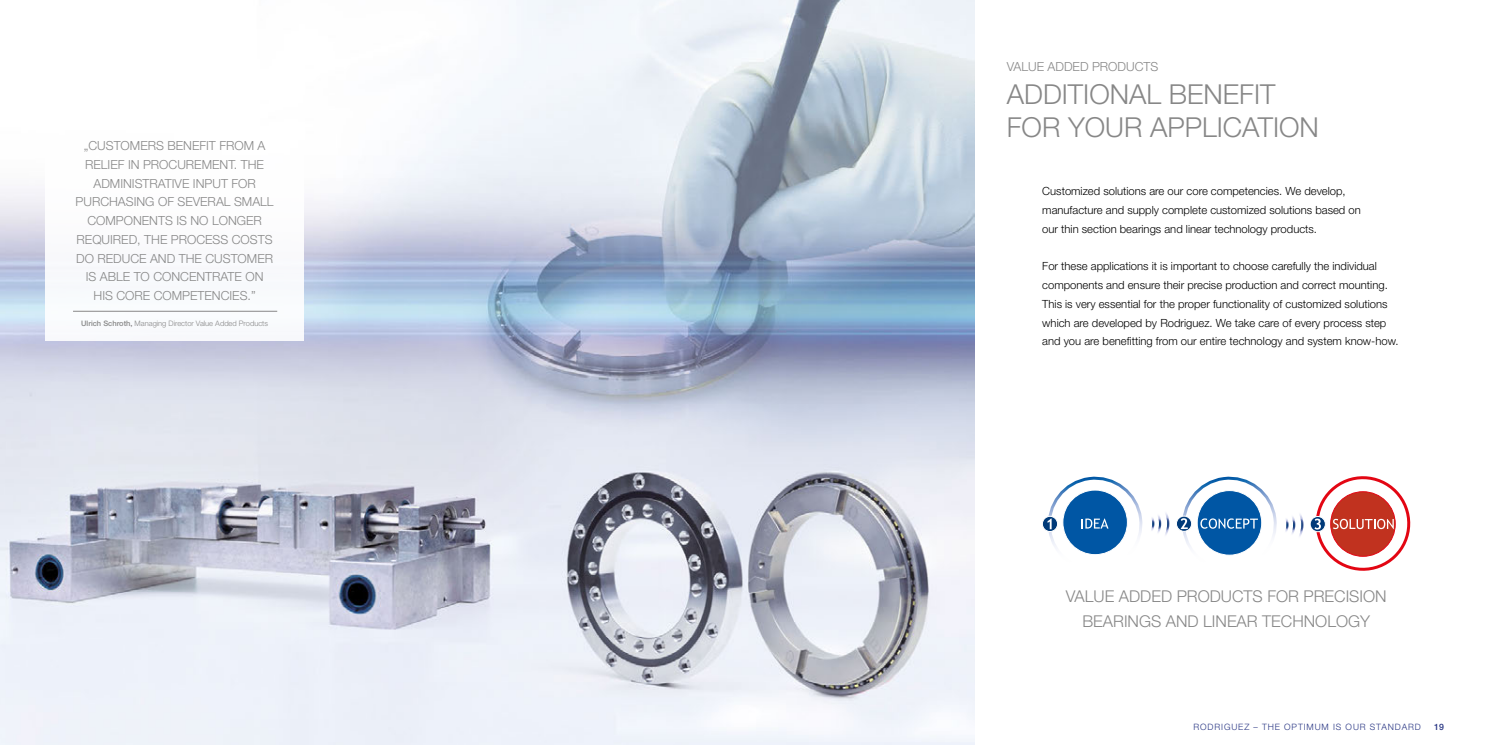
<style>
.page{position:relative;width:1489px;height:745px;background:#fff}
.page>*{position:absolute;margin:0;border:0;box-sizing:border-box;transform-origin:0 0}
.t1{font:300 27.5px/33px "Helvetica Neue LT";color:#878787}
.t2{font:300 16.25px/24.8px "Helvetica Neue LT";color:#878787;text-align:center}
.t3{font:300 12.5px/18.8px "Helvetica Neue LT";color:#878787;text-align:center}
.t4{font:300 11.25px/18.8px "Helvetica Neue LT";color:#000}
.t5{font:300 8.75px "Helvetica Neue LT";letter-spacing:.1em;color:#283583}
.t6{font:300 7.5px "Helvetica Neue LT";color:#878787}
.s1{font-weight:500}
</style>
<div class="page">
<img style="left:0;top:0;width:974px;height:744px">
<div style="left:45px;top:126px;width:259px;height:214px;background:#fff"></div>
<div style="left:1309px;top:516px;width:16px;height:15px;border:1px solid #fff;border-radius:50%"></div>
<svg style="left:1312px;top:476px;width:99px;height:95px"></svg>
<div style="left:1176px;top:515px;width:15px;height:16px;border:1px solid #fff;border-radius:50%"></div>
<div style="left:1042px;top:515px;width:15px;height:16px;border:1px solid #fff;border-radius:50%"></div>
<svg style="left:1177px;top:476px;width:126px;height:80px"></svg>
<svg style="left:1043px;top:476px;width:126px;height:79px"></svg>
<hr style="left:73px;top:311px;width:204px;height:1px;background:#878787">
<p class="t3" style="left:76px;top:136px;width:199px">„CUSTOMERS BENEFIT FROM A<br>RELIEF IN PROCUREMENT. THE<br>ADMINISTRATIVE INPUT FOR<br>PURCHASING OF SEVERAL SMALL<br>COMPONENTS IS NO LONGER<br>REQUIRED, THE PROCESS COSTS<br>DO REDUCE AND THE CUSTOMER<br>IS ABLE TO CONCENTRATE ON<br>HIS CORE COMPETENCIES.”</p>
<p class="t6" style="left:81px;top:318px;width:188px"><span class="s1">Ulrich Schroth,</span> Managing Director Value Added Products</p>
<p class="t3" style="left:1006px;top:57px;width:153px">VALUE ADDED PRODUCTS</p>
<h1 class="t1" style="left:1006px;top:77px;width:313px">ADDITIONAL BENEFIT<br>FOR YOUR APPLICATION</h1>
<p class="t4" style="left:1042px;top:181px;width:320px">Customized solutions are our core competencies. We develop, manufacture and supply complete customized solutions based on our thin section bearings and linear technology products.</p>
<p class="t4" style="left:1042px;top:256px;width:358px">For these applications it is important to choose carefully the individual components and ensure their precise production and correct mounting.<br>This is very essential for the proper functionality of customized solutions which are developed by Rodriguez. We take care of every process step and you are benefitting from our entire technology and system know-how.</p>
<h2 class="t2" style="left:1065px;top:583px;width:322px">VALUE ADDED PRODUCTS FOR PRECISION<br>BEARINGS AND LINEAR TECHNOLOGY</h2>
<p class="t5" style="left:1193px;top:720px;width:252px">RODRIGUEZ – THE OPTIMUM IS OUR STANDARD <span class="s1">19</span></p>
</div>
